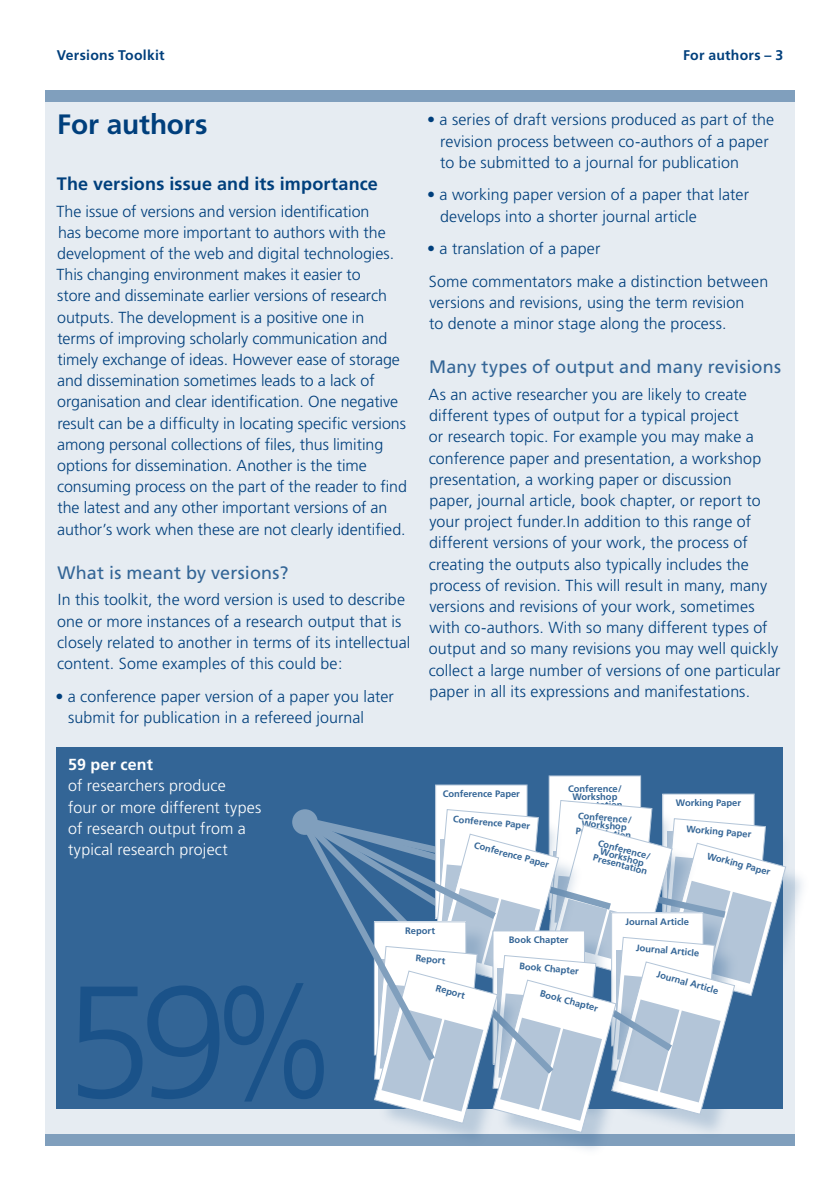
<style>
.page{position:relative;width:840px;height:1191px;background:#fff}
.page>*{position:absolute;margin:0;border:0;box-sizing:border-box;transform-origin:0 0}
.t1{font:300 159.6px "Frutiger";color:#1a5289}
.t2{font:700 28px "Frutiger";letter-spacing:-.005em;color:#003f7c}
.t3{font:18px "Frutiger";letter-spacing:.01em;color:#336596}
.t4{font:700 18px "Frutiger";letter-spacing:.01em;color:#003f7c}
.t5{font:300 16px/21.2px "Frutiger";letter-spacing:.005em;color:#003f7c}
.t6{font:300 16px/21.2px "Frutiger";letter-spacing:.01em;color:#fff}
.t7{font:700 16px "Frutiger";letter-spacing:.01em;color:#fff}
.t8{font:700 14px "Frutiger";letter-spacing:.015em;color:#003f7c}
.t9{font:700 9.4px/7.6px "Frutiger";letter-spacing:-.005em;color:#336596;text-align:center}
</style>
<div class="page">
<div style="left:45px;top:102px;width:749px;height:1043px;background:#e6ecf2"></div>
<div style="left:45px;top:1134px;width:749px;height:11px;background:#809fbd"></div>
<div style="left:45px;top:91px;width:749px;height:11px;background:#809fbd"></div>
<div style="left:57px;top:747px;width:725px;height:361px;background:#336596"></div>
<div style="left:662px;top:794px;width:91px;height:133px;background:#fff"></div>
<div style="left:665px;top:845px;width:146px;height:176px;background:#336596;opacity:.25"></div>
<div style="left:551px;top:777px;width:115px;height:158px;background:#336596"></div>
<div style="left:549px;top:776px;width:91px;height:133px;background:#fff"></div>
<div style="left:613px;top:964px;width:147px;height:176px;background:#336596;opacity:.25"></div>
<div style="left:435px;top:785px;width:91px;height:133px;background:#fff"></div>
<div style="left:495px;top:982px;width:146px;height:176px;background:#336596;opacity:.25"></div>
<div style="left:376px;top:973px;width:147px;height:176px;background:#336596;opacity:.25"></div>
<svg style="left:293px;top:799px;width:493px;height:334px"></svg>
<p class="t8" style="left:57px;top:47px;width:109px">Versions Toolkit</p>
<p class="t8" style="left:682px;top:47px;width:90px">For authors –</p>
<h2 class="t2" style="left:57px;top:108px;width:152px">For authors</h2>
<p class="t4" style="left:57px;top:173px;width:322px">The versions issue and its importance</p>
<p class="t5" style="left:56px;top:201px;width:352px">The issue of versions and version identification<br>has become more important to authors with the development of the web and digital technologies.<br>This changing environment makes it easier to<br>store and disseminate earlier versions of research outputs. The development is a positive one in<br>terms of improving scholarly communication and timely exchange of ideas. However ease of storage and dissemination sometimes leads to a lack of organisation and clear identification. One negative result can be a difficulty in locating specific versions among personal collections of files, thus limiting options for dissemination. Another is the time consuming process on the part of the reader to find the latest and any other important versions of an author’s work when these are not clearly identified.</p>
<p class="t3" style="left:57px;top:562px;width:232px">What is meant by versions?</p>
<p class="t5" style="left:57px;top:589px;width:354px">In this toolkit, the word version is used to describe one or more instances of a research output that is closely related to another in terms of its intellectual content. Some examples of this could be:</p>
<p class="t5" style="left:68px;top:685px;width:327px;text-indent:-13px">• a conference paper version of a paper you later submit for publication in a refereed journal</p>
<p class="t7" style="left:68px;top:755px;width:86px">59 per cent</p>
<p class="t6" style="left:68px;top:775px;width:194px">of researchers produce<br>four or more different types of research output from a typical research project</p>
<p class="t5" style="left:440px;top:110px;width:335px;text-indent:-13px">• a series of draft versions produced as part of the revision process between co-authors of a paper to be submitted to a journal for publication</p>
<p class="t5" style="left:440px;top:184px;width:310px;text-indent:-13px">• a working paper version of a paper that later develops into a shorter journal article</p>
<p class="t5" style="left:427px;top:232px;width:342px;line-height:32.6px">• a translation of a paper<br>Some commentators make a distinction between</p>
<p class="t5" style="left:429px;top:292px;width:316px">versions and revisions, using the term revision to denote a minor stage along the process.</p>
<p class="t3" style="left:429px;top:356px;width:353px">Many types of output and many revisions</p>
<p class="t5" style="left:428px;top:384px;width:353px">As an active researcher you are likely to create different types of output for a typical project<br>or research topic. For example you may make a conference paper and presentation, a workshop presentation, a working paper or discussion<br>paper, journal article, book chapter, or report to your project funder.In addition to this range of different versions of your work, the process of creating the outputs also typically includes the process of revision. This will result in many, many versions and revisions of your work, sometimes with co-authors. With so many different types of output and so many revisions you may well quickly collect a large number of versions of one particular paper in all its expressions and manifestations.</p>
<p class="t9" style="left:442px;top:790px;width:79px">Conference Paper</p>
<p class="t9" style="left:453px;top:815px;width:79px;rotate:5deg">Conference Paper</p>
<p class="t9" style="left:475px;top:841px;width:79px;rotate:15deg">Conference Paper</p>
<p class="t9" style="left:566px;top:785px;width:57px">Conference/<br>Workshop<br>Presentation</p>
<p class="t9" style="left:577px;top:811px;width:57px;rotate:5deg">Conference/<br>Workshop<br>Presentation</p>
<p class="t9" style="left:598px;top:838px;width:57px;rotate:15deg">Conference/<br>Workshop<br>Presentation</p>
<p class="t9" style="left:675px;top:799px;width:67px">Working Paper</p>
<p class="t9" style="left:686px;top:825px;width:67px;rotate:5deg">Working Paper</p>
<p class="t9" style="left:708px;top:851px;width:67px;rotate:15deg">Working Paper</p>
<h1 class="t1" style="left:64px;top:952px;width:274px">59%</h1>
<p class="t9" style="left:405px;top:927px;width:31px">Report</p>
<p class="t9" style="left:415px;top:954px;width:31px;rotate:5deg">Report</p>
<p class="t9" style="left:437px;top:984px;width:31px;rotate:15deg">Report</p>
<p class="t9" style="left:508px;top:936px;width:61px">Book Chapter</p>
<p class="t9" style="left:519px;top:962px;width:61px;rotate:5deg">Book Chapter</p>
<p class="t9" style="left:541px;top:989px;width:61px;rotate:15deg">Book Chapter</p>
<p class="t9" style="left:625px;top:918px;width:65px">Journal Article</p>
<p class="t9" style="left:636px;top:944px;width:65px;rotate:5deg">Journal Article</p>
<p class="t9" style="left:657px;top:970px;width:65px;rotate:15deg">Journal Article</p>
</div>
